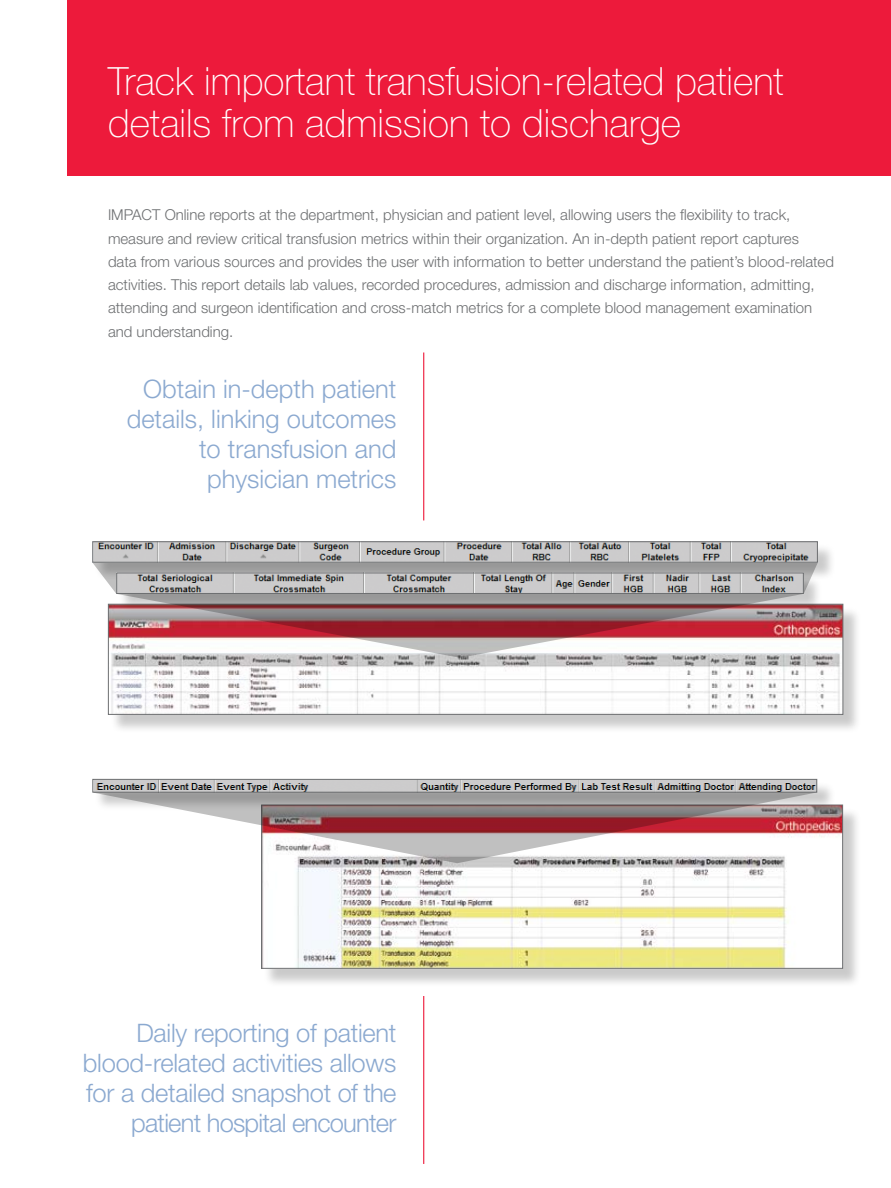
<style>
.page{position:relative;width:891px;height:1188px;background:#fff}
.page>*{position:absolute;margin:0;border:0;box-sizing:border-box;transform-origin:0 0}
.t1{font:100 39px/42px "Helvetica Neue LT Std";color:#fff}
.t2{font:300 25.5px/30px "Helvetica Neue LT Std";letter-spacing:-.01em;color:#8ba9d0;text-align:right}
.t3{font:300 15px/23.2px "Helvetica Neue LT Std";color:#6d6f71}
</style>
<div class="page">
<hr style="left:423px;top:353px;width:1px;height:167px;background:#ed1a3b">
<hr style="left:423px;top:996px;width:1px;height:168px;background:#ed1a3b">
<div style="left:68px;top:0;width:823px;height:176px;background:#ed1a3b"></div>
<div style="left:110px;top:606px;width:752px;height:127px;background:#000;opacity:.21"></div>
<img style="left:110px;top:606px;width:731px;height:107px">
<div style="left:108px;top:604px;width:735px;height:111px;border:1px solid #6d6f71"></div>
<svg style="left:93px;top:563px;width:725px;height:95px"></svg>
<div style="left:95px;top:544px;width:742px;height:37px;background:#000;opacity:.21"></div>
<img style="left:94px;top:543px;width:722px;height:18px">
<div style="left:92px;top:541px;width:726px;height:22px;border:1px solid #6d6f71"></div>
<div style="left:263px;top:807px;width:599px;height:180px;background:#000;opacity:.21"></div>
<img style="left:263px;top:807px;width:578px;height:160px">
<div style="left:119px;top:575px;width:703px;height:38px;background:#000;opacity:.21"></div>
<img style="left:118px;top:575px;width:684px;height:17px">
<div style="left:116px;top:573px;width:688px;height:21px;border:1px solid #6d6f71"></div>
<div style="left:95px;top:781px;width:741px;height:30px;background:#000;opacity:.21"></div>
<img style="left:94px;top:781px;width:721px;height:10px">
<div style="left:92px;top:779px;width:725px;height:14px;border:1px solid #6d6f71"></div>
<svg style="left:95px;top:793px;width:721px;height:70px"></svg>
<h1 class="t1" style="left:108px;top:60px;width:677px">Track important transfusion-related patient details from admission to discharge</h1>
<p class="t3" style="left:108px;top:203px;width:727px">IMPACT Online reports at the department, physician and patient level, allowing users the flexibility to track, measure and review critical transfusion metrics within their organization. An in-depth patient report captures<br>data from various sources and provides the user with information to better understand the patient’s blood-related activities. This report details lab values, recorded procedures, admission and discharge information, admitting, attending and surgeon identification and cross-match metrics for a complete blood management examination and understanding.</p>
<h2 class="t2" style="left:127px;top:373px;width:271px">Obtain in-depth patient details, linking outcomes to transfusion and physician metrics</h2>
<h2 class="t2" style="left:83px;top:1017px;width:315px">Daily reporting of patient blood-related activities allows for a detailed snapshot of the patient hospital encounter</h2>
</div>
